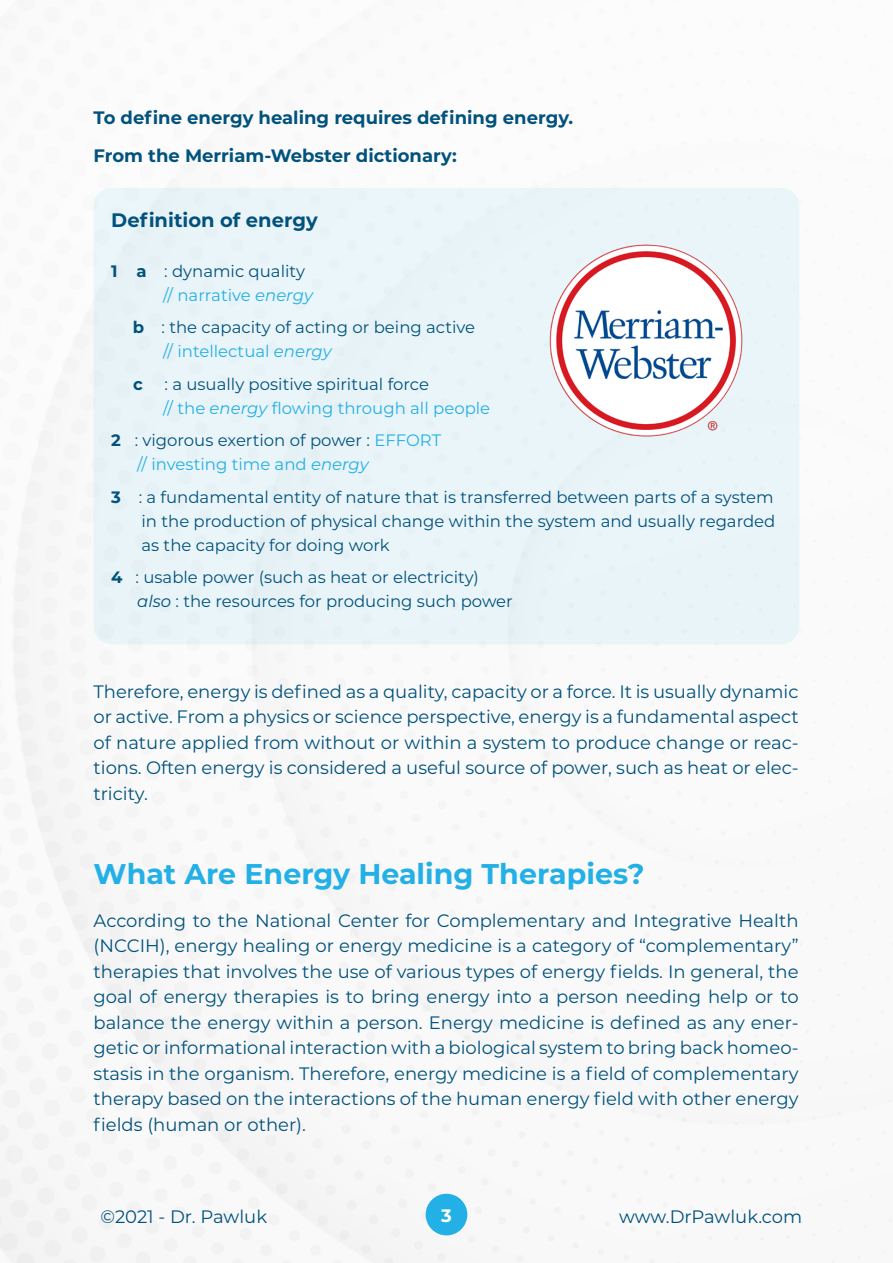
<style>
.page{position:relative;width:893px;height:1263px;background:#fff}
.page>*{position:absolute;margin:0;border:0;box-sizing:border-box;transform-origin:0 0}
.t1{font:700 28.5px "Montserrat";color:#23b0e6}
.t2{font:700 19.5px "Montserrat";color:#01527c}
.t3{font:18px/25.5px "Montserrat";color:#01527c;text-align:justify}
.t4{font:700 18px/38.2px "Montserrat";color:#01527c}
.t5{font:700 18px "Montserrat";color:#fff}
.t6{font:16.5px/24px "Montserrat";color:#01527c}
.t7{font:700 16.5px "Montserrat";color:#01527c}
.s1{font-weight:700}
.s2{color:#23b0e6}
.s3{font-style:italic;color:#23b0e6}
.s4{font-style:italic}
</style>
<div class="page">
<img style="left:0;top:187px;width:893px;height:1076px">
<div style="left:426px;top:1194px;width:41px;height:41px;background:#23b0e6;border-radius:50%"></div>
<div style="left:94px;top:188px;width:705px;height:456px;background:#eaf5f9;border-radius:18px"></div>
<img style="left:549px;top:244px;width:194px;height:193px">
<p class="t4" style="left:94px;top:97px;width:481px">To define energy healing requires defining energy.<br>From the Merriam-Webster dictionary:</p>
<p class="t2" style="left:111px;top:206px;width:208px">Definition of energy</p>
<p class="t6" style="left:163px;top:258px;width:151px;text-indent:-52px"><span class="s1">1 a</span> : dynamic quality <span class="s2">// narrative</span> <span class="s3">energy</span></p>
<p class="t6" style="left:163px;top:315px;width:313px;text-indent:-30px"><span class="s1">b</span> : the capacity of acting or being active <span class="s2">// intellectual</span> <span class="s3">energy</span></p>
<p class="t7" style="left:133px;top:372px;width:11px">c</p>
<p class="t6" style="left:163px;top:371px;width:329px">: a usually positive spiritual force<br><span class="s2">// the</span> <span class="s3">energy</span> <span class="s2">flowing through all people</span></p>
<p class="t6" style="left:137px;top:428px;width:305px;text-indent:-26px"><span class="s1">2</span> : vigorous exertion of power : <span class="s2">EFFORT // investing time and</span> <span class="s3">energy</span></p>
<p class="t6" style="left:142px;top:484px;width:635px;text-align:justify;text-indent:-30px"><span class="s1">3</span> : a fundamental entity of nature that is transferred between parts of a system in the production of physical change within the system and usually regarded as the capacity for doing work</p>
<p class="t6" style="left:137px;top:565px;width:377px;text-indent:-26px"><span class="s1">4</span> : usable power (such as heat or electricity) <span class="s4">also</span> : the resources for producing such power</p>
<p class="t3" style="left:94px;top:678px;width:707px">Therefore, energy is defined as a quality, capacity or a force. It is usually dynamic or active. From a physics or science perspective, energy is a fundamental aspect of nature applied from without or within a system to produce change or reac&shy;tions. Often energy is considered a useful source of power, such as heat or elec&shy;tricity.</p>
<h1 class="t1" style="left:94px;top:853px;width:552px">What Are Energy Healing Therapies?</h1>
<p class="t3" style="left:94px;top:907px;width:707px">According to the National Center for Complementary and Integrative Health (NCCIH), energy healing or energy medicine is a category of “complementary” therapies that involves the use of various types of energy fields. In general, the goal of energy therapies is to bring energy into a person needing help or to balance the energy within a person. Energy medicine is defined as any ener&shy;getic or informational interaction with a biological system to bring back homeo&shy;stasis in the organism. Therefore, energy medicine is a field of complementary therapy based on the interactions of the human energy field with other energy fields (human or other).</p>
<p class="t3" style="left:101px;top:1203px;width:168px">©2021 - Dr. Pawluk</p>
<p class="t5" style="left:441px;top:1202px;width:12px">3</p>
<p class="t3" style="left:619px;top:1203px;width:185px">www.DrPawluk.com</p>
</div>
